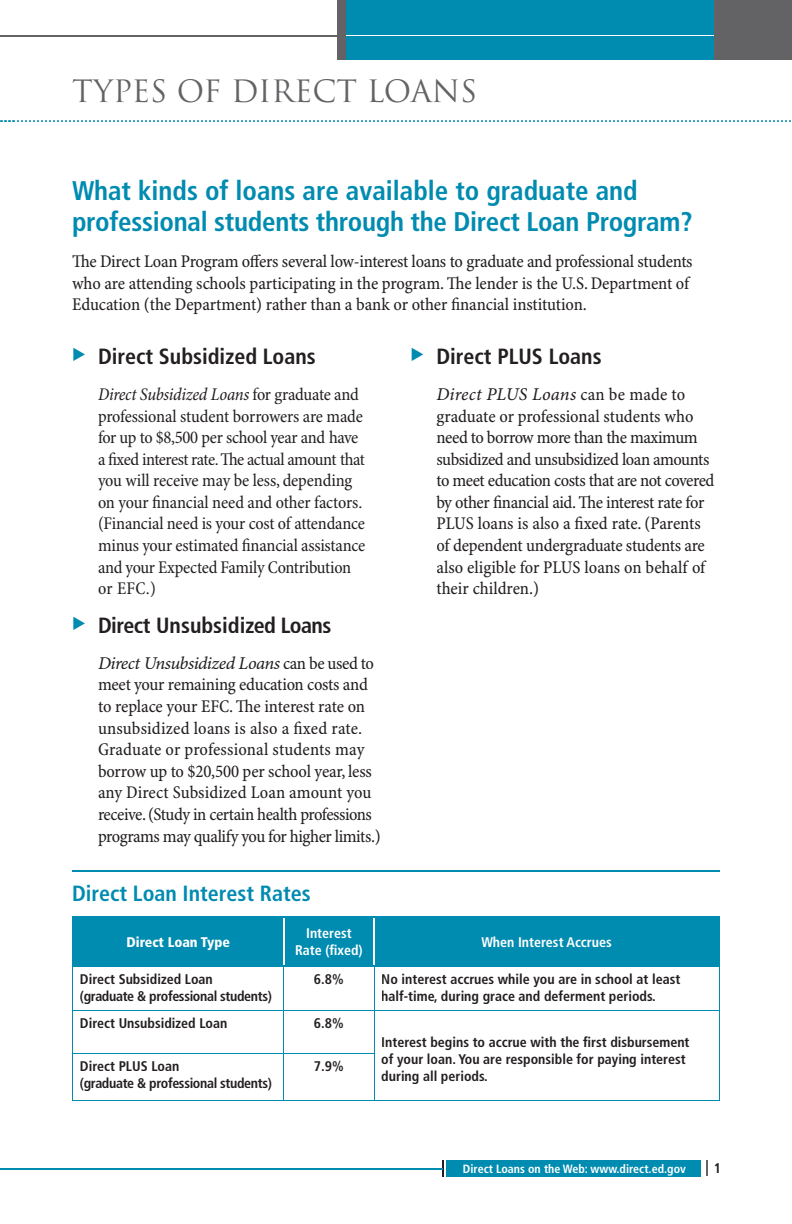
<style>
.page{position:relative;width:792px;height:1224px;background:#fff}
.page>*{position:absolute;margin:0;border:0;box-sizing:border-box;transform-origin:0 0}
.t1{font:30px "Trajan Pro";color:#636366}
.t2{font:700 condensed 27px/31px "Frutiger";letter-spacing:-.01em;color:#008bb0}
.t3{font:700 condensed 22px "Frutiger";color:#231f20}
.t4{font:700 condensed 22px "Frutiger";letter-spacing:-.025em;color:#231f20}
.t5{font:700 condensed 22px "Frutiger";color:#008bb0}
.t6{font:18px/21.6px "Minion Pro Cn Capt";letter-spacing:-.015em;color:#231f20}
.t7{font:condensed 18px/21.6px "Minion Pro";letter-spacing:-.015em;color:#231f20}
.t8{font:18px "Minion Pro It Capt";letter-spacing:-.025em;color:#231f20}
.t9{font:18px "Minion Pro It Capt";letter-spacing:.005em;color:#231f20}
.t10{font:700 condensed 14px/16.8px "Frutiger";color:#231f20}
.t11{font:700 condensed 14px/16.8px "Frutiger";letter-spacing:-.025em;color:#231f20}
.t12{font:700 condensed 14px/16.8px "Frutiger";color:#fff;text-align:center}
.t13{font:900 condensed 14px "Frutiger";color:#fff}
.t14{font:700 condensed 12px "Frutiger";color:#fff}
.s1{font-style:italic}
.s2{font-family:"Minion Pro Cn Capt"}
</style>
<div class="page">
<div style="left:447px;top:1161px;width:254px;height:16px;background:#008bb0"></div>
<div style="left:345px;top:37px;width:369px;height:22px;background:#008bb0"></div>
<div style="left:345px;top:0;width:369px;height:36px;background:#008bb0"></div>
<svg style="left:706px;top:1160px;width:2px;height:16px"></svg>
<svg style="left:442px;top:1160px;width:2px;height:16px"></svg>
<hr style="left:0;top:35px;width:340px;height:2px;background:#636366">
<div style="left:714px;top:0;width:78px;height:59px;background:#636366"></div>
<div style="left:337px;top:0;width:8px;height:59px;background:#636366"></div>
<hr style="left:0;top:1168px;width:443px;height:2px;background:#008bb0">
<svg style="left:0;top:120px;width:791px;height:2px"></svg>
<hr style="left:72px;top:871px;width:648px;height:1px;background:#008bb0">
<div style="left:74px;top:918px;width:644px;height:47px;background:#008bb0"></div>
<hr style="left:283px;top:918px;width:1px;height:47px;background:#fff">
<hr style="left:373px;top:918px;width:2px;height:47px;background:#fff">
<hr style="left:72px;top:965px;width:212px;height:2px;background:#008bb0">
<hr style="left:284px;top:965px;width:90px;height:2px;background:#008bb0">
<hr style="left:374px;top:965px;width:346px;height:2px;background:#008bb0">
<hr style="left:72px;top:967px;width:1px;height:43px;background:#008bb0">
<hr style="left:283px;top:967px;width:1px;height:43px;background:#008bb0">
<hr style="left:374px;top:967px;width:1px;height:43px;background:#008bb0">
<hr style="left:719px;top:967px;width:1px;height:43px;background:#008bb0">
<hr style="left:72px;top:1010px;width:212px;height:1px;background:#008bb0">
<hr style="left:72px;top:1011px;width:1px;height:42px;background:#008bb0">
<hr style="left:284px;top:1010px;width:90px;height:1px;background:#008bb0">
<hr style="left:283px;top:1011px;width:1px;height:42px;background:#008bb0">
<hr style="left:374px;top:1010px;width:346px;height:1px;background:#008bb0">
<hr style="left:374px;top:1011px;width:1px;height:42px;background:#008bb0">
<hr style="left:719px;top:1011px;width:1px;height:42px;background:#008bb0">
<hr style="left:72px;top:1053px;width:212px;height:1px;background:#008bb0">
<hr style="left:72px;top:1054px;width:1px;height:46px;background:#008bb0">
<hr style="left:284px;top:1053px;width:91px;height:1px;background:#008bb0">
<hr style="left:283px;top:1054px;width:1px;height:46px;background:#008bb0">
<hr style="left:374px;top:1054px;width:1px;height:46px;background:#008bb0">
<hr style="left:719px;top:1053px;width:1px;height:47px;background:#008bb0">
<hr style="left:72px;top:1100px;width:212px;height:1px;background:#008bb0">
<hr style="left:284px;top:1100px;width:90px;height:1px;background:#008bb0">
<hr style="left:374px;top:1100px;width:346px;height:1px;background:#008bb0">
<hr style="left:72px;top:918px;width:2px;height:47px;background:#008bb0">
<hr style="left:72px;top:916px;width:212px;height:2px;background:#008bb0">
<hr style="left:284px;top:916px;width:90px;height:2px;background:#008bb0">
<hr style="left:374px;top:916px;width:346px;height:2px;background:#008bb0">
<hr style="left:718px;top:918px;width:2px;height:47px;background:#008bb0">
<h1 class="t1" style="left:72px;top:72px;width:407px">TYPES OF DIRECT LOANS</h1>
<h2 class="t2" style="left:72px;top:175px;width:622px">What kinds of loans are available to graduate and professional students through the Direct Loan Program?</h2>
<p class="t6" style="left:72px;top:252px;width:622px">The Direct Loan Program offers several low-interest loans to graduate and professional students who are attending schools participating in the program. The lender is the U.S. Department of<br>Education (the Department) rather than a bank or other financial institution.</p>
<p class="t3" style="left:72px;top:343px;width:245px"><sup>◆</sup> Direct Subsidized Loans</p>
<p class="t7" style="left:98px;top:384px;width:269px"><span class="s1">Direct Subsidized Loans</span> for graduate and professional student borrowers are made for up to $8,500 per school year and have a fixed interest rate. The actual amount that you will receive may be less, depending on your financial need and other factors. (Financial need is your cost of attendance minus your estimated financial assistance and your Expected Family Contribution or EFC.)</p>
<p class="t4" style="left:72px;top:612px;width:261px"><sup>◆</sup> Direct Unsubsidized Loans</p>
<p class="t8" style="left:98px;top:652px;width:278px">Direct Unsubsidized Loans <span class="s2">can be used to</span></p>
<p class="t6" style="left:98px;top:675px;width:284px">meet your remaining education costs and to replace your EFC. The interest rate on unsubsidized loans is also a fixed rate.<br>Graduate or professional students may borrow up to $20,500 per school year, less any Direct Subsidized Loan amount you receive. (Study in certain health professions programs may qualify you for higher limits.)</p>
<p class="t3" style="left:410px;top:343px;width:193px"><sup>◆</sup> Direct PLUS Loans</p>
<p class="t9" style="left:436px;top:383px;width:251px">Direct PLUS Loans <span class="s2">can be made to</span></p>
<p class="t6" style="left:436px;top:406px;width:280px">graduate or professional students who need to borrow more than the maximum subsidized and unsubsidized loan amounts to meet education costs that are not covered by other financial aid. The interest rate for PLUS loans is also a fixed rate. (Parents of dependent undergraduate students are also eligible for PLUS loans on behalf of their children.)</p>
<p class="t5" style="left:72px;top:880px;width:240px">Direct Loan Interest Rates</p>
<p class="t13" style="left:126px;top:933px;width:105px">Direct Loan Type</p>
<p class="t12" style="left:295px;top:925px;width:69px">Interest<br>Rate (fixed)</p>
<p class="t12" style="left:482px;top:934px;width:132px">When Interest Accrues</p>
<p class="t11" style="left:80px;top:971px;width:193px">Direct Subsidized Loan<br>(graduate &amp; professional students)</p>
<p class="t10" style="left:314px;top:971px;width:31px">6.8%</p>
<p class="t10" style="left:381px;top:971px;width:301px">No interest accrues while you are in school at least half-time, during grace and deferment periods.</p>
<p class="t10" style="left:80px;top:1015px;width:149px">Direct Unsubsidized Loan</p>
<p class="t10" style="left:314px;top:1015px;width:31px">6.8%</p>
<p class="t10" style="left:381px;top:1034px;width:310px">Interest begins to accrue with the first disbursement of your loan. You are responsible for paying interest during all periods.</p>
<p class="t11" style="left:80px;top:1058px;width:193px">Direct PLUS Loan<br>(graduate &amp; professional students)</p>
<p class="t10" style="left:314px;top:1058px;width:31px">7.9%</p>
<p class="t14" style="left:463px;top:1161px;width:224px">Direct Loans on the Web: www.direct.ed.gov</p>
<p class="t10" style="left:714px;top:1159px;width:9px">1</p>
</div>
